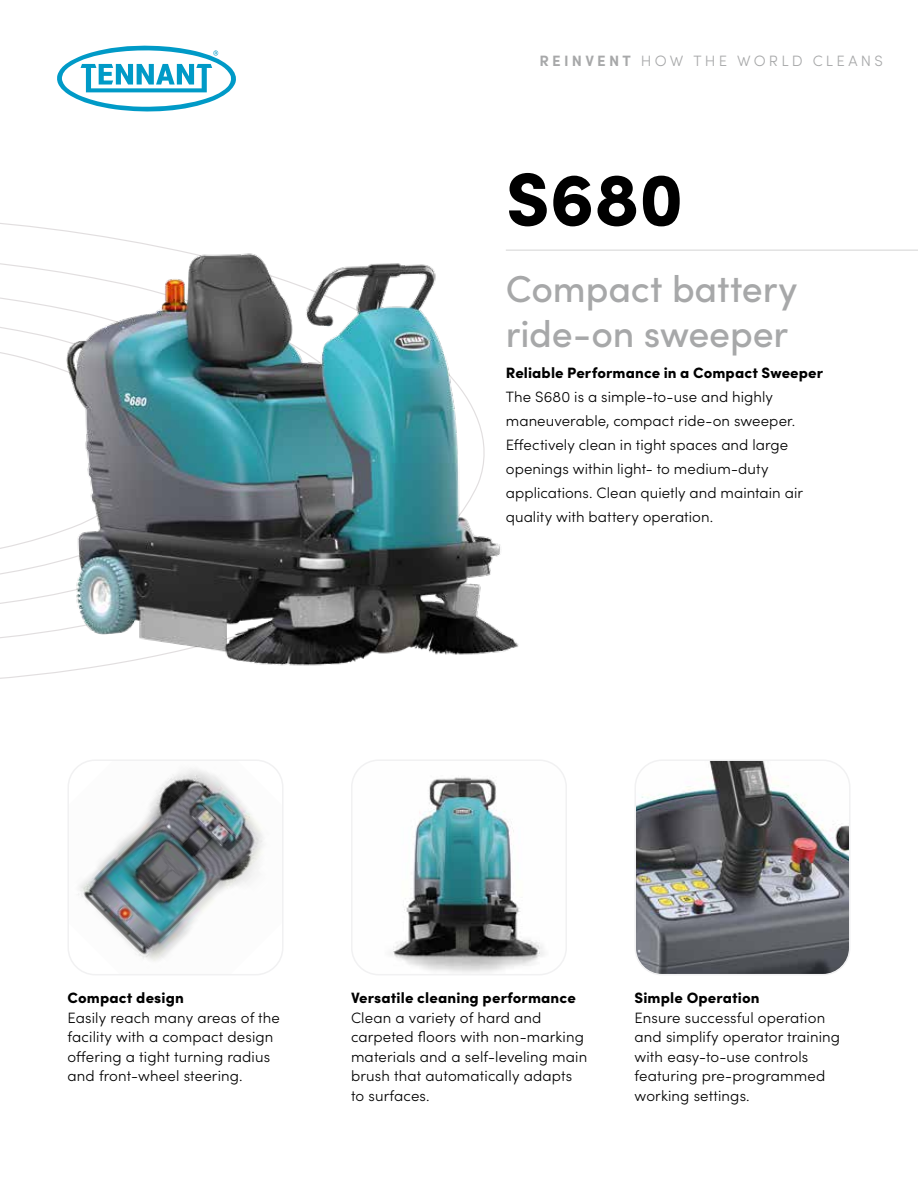
<style>
.page{position:relative;width:918px;height:1188px;background:#fff}
.page>*{position:absolute;margin:0;border:0;box-sizing:border-box;transform-origin:0 0}
.t1{font:900 75px "Sofia Pro";color:#000}
.t2{font:500 37.5px/45px "Sofia Pro";letter-spacing:-.005em;color:#a7a8a9}
.t3{font:300 15px/19.5px "Sofia Pro";letter-spacing:.01em;color:#000}
.t4{font:900 15px "Sofia Pro";letter-spacing:.01em;color:#000}
.t5{font:300 15px "Sofia Pro";letter-spacing:.21em;color:#a7a8a9}
.s1{font-weight:700}
</style>
<div class="page">
<img style="left:68px;top:762px;width:213px;height:213px">
<div style="left:68px;top:759px;width:216px;height:216px;border:2px solid #f1f1f2;border-radius:27px"></div>
<img style="left:354px;top:762px;width:210px;height:210px">
<div style="left:351px;top:759px;width:216px;height:216px;border:2px solid #f1f1f2;border-radius:27px"></div>
<img style="left:637px;top:762px;width:213px;height:213px">
<div style="left:634px;top:759px;width:216px;height:216px;border:2px solid #f1f1f2;border-radius:27px"></div>
<svg style="left:57px;top:45px;width:179px;height:67px"></svg>
<hr style="left:506px;top:250px;width:412px;height:1px;background:#d3d3d4">
<img style="left:0;top:223px;width:551px;height:456px">
<p class="t5" style="left:539px;top:50px;width:345px"><span class="s1">REINVENT</span> HOW THE WORLD CLEANS</p>
<h1 class="t1" style="left:506px;top:140px;width:179px">S680</h1>
<h2 class="t2" style="left:506px;top:264px;width:293px">Compact battery ride-on sweeper</h2>
<p class="t4" style="left:506px;top:361px;width:319px">Reliable Performance in a Compact Sweeper</p>
<p class="t3" style="left:506px;top:384px;width:299px;line-height:24px">The S680 is a simple-to-use and highly maneuverable, compact ride-on sweeper.<br>Effectively clean in tight spaces and large openings within light- to medium-duty applications. Clean quietly and maintain air quality with battery operation.</p>
<p class="t4" style="left:68px;top:986px;width:118px">Compact design</p>
<p class="t3" style="left:68px;top:1007px;width:214px">Easily reach many areas of the facility with a compact design offering a tight turning radius and front-wheel steering.</p>
<p class="t4" style="left:351px;top:986px;width:226px">Versatile cleaning performance</p>
<p class="t3" style="left:351px;top:1007px;width:238px">Clean a variety of hard and carpeted floors with non-marking materials and a self-leveling main brush that automatically adapts to surfaces.</p>
<p class="t4" style="left:634px;top:986px;width:127px">Simple Operation</p>
<p class="t3" style="left:634px;top:1007px;width:207px">Ensure successful operation and simplify operator training with easy-to-use controls featuring pre-programmed working settings.</p>
</div>
